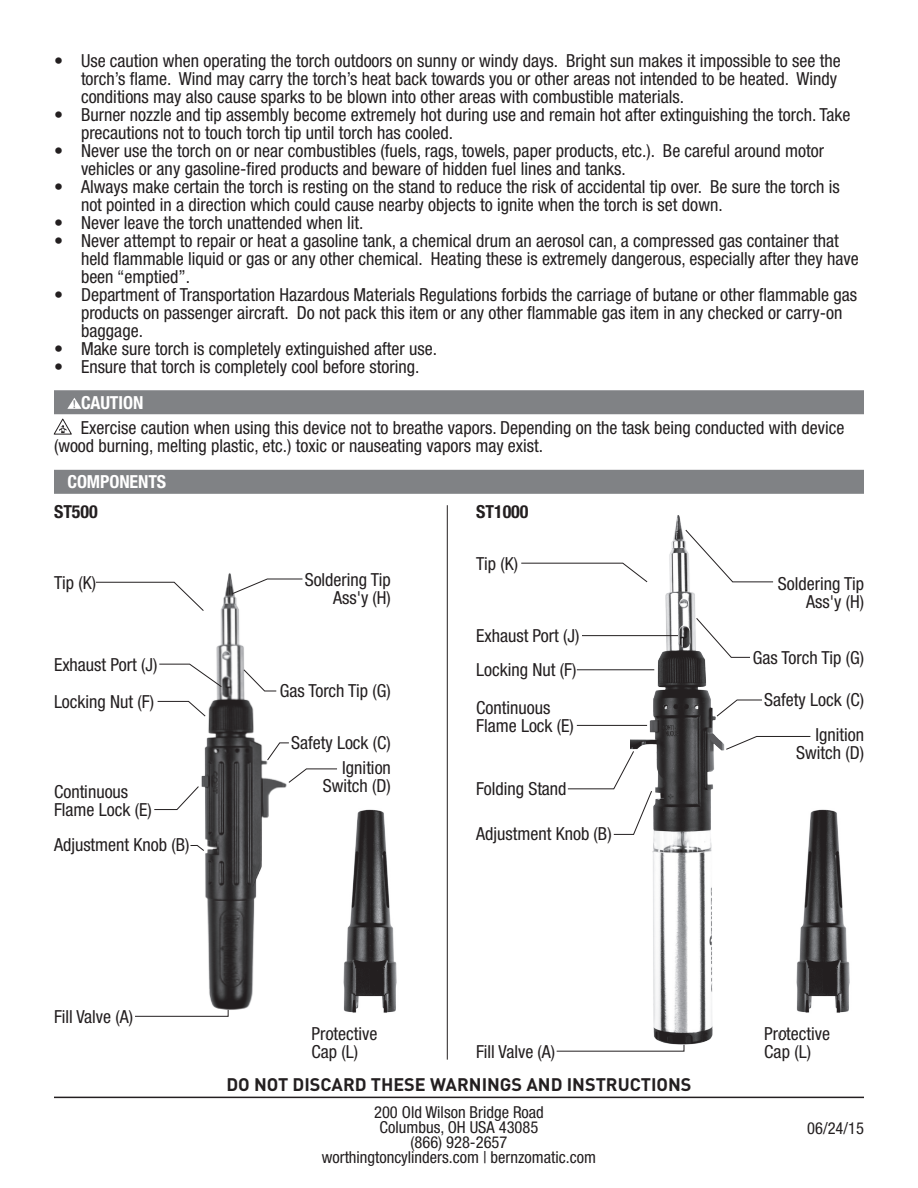
<style>
.page{position:relative;width:918px;height:1188px;background:#fff}
.page>*{position:absolute;margin:0;border:0;box-sizing:border-box;transform-origin:0 0}
.t1{font:condensed 18px/18px "Helvetica Neue LT Std";color:#231f20}
.t2{font:700 18px "DINOT";color:#231f20}
.t3{font:700 condensed 18px "Helvetica Neue LT Std";letter-spacing:-.005em;color:#fff}
.t4{font:700 condensed 18px "Helvetica Neue LT Std";color:#231f20}
.t5{font:condensed 16.5px/15px "Helvetica Neue LT Std";color:#231f20;text-align:center}
</style>
<div class="page">
<hr style="left:54px;top:1097px;width:810px;height:1px;background:#231f20">
<img style="left:343px;top:809px;width:54px;height:204px">
<div style="left:54px;top:390px;width:810px;height:24px;background:#808285"></div>
<div style="left:54px;top:470px;width:810px;height:24px;background:#808285"></div>
<svg style="left:67px;top:398px;width:14px;height:11px"></svg>
<svg style="left:54px;top:418px;width:18px;height:17px"></svg>
<img style="left:186px;top:573px;width:101px;height:437px">
<img style="left:796px;top:809px;width:54px;height:204px">
<img style="left:630px;top:515px;width:95px;height:530px">
<hr style="left:447px;top:505px;width:1px;height:555px;background:#231f20">
<svg style="left:96px;top:582px;width:108px;height:30px"></svg>
<svg style="left:159px;top:663px;width:63px;height:25px"></svg>
<svg style="left:157px;top:701px;width:49px;height:16px"></svg>
<svg style="left:232px;top:578px;width:71px;height:17px"></svg>
<svg style="left:243px;top:669px;width:34px;height:23px"></svg>
<svg style="left:267px;top:742px;width:22px;height:19px"></svg>
<svg style="left:288px;top:768px;width:49px;height:15px"></svg>
<svg style="left:154px;top:786px;width:46px;height:24px"></svg>
<svg style="left:190px;top:845px;width:15px;height:7px"></svg>
<svg style="left:135px;top:1009px;width:94px;height:8px"></svg>
<svg style="left:521px;top:562px;width:127px;height:21px"></svg>
<hr style="left:582px;top:635px;width:96px;height:1px;background:#231f20">
<hr style="left:577px;top:669px;width:77px;height:1px;background:#231f20">
<hr style="left:577px;top:725px;width:70px;height:1px;background:#231f20">
<svg style="left:567px;top:750px;width:86px;height:85px"></svg>
<svg style="left:685px;top:529px;width:89px;height:54px"></svg>
<svg style="left:696px;top:617px;width:54px;height:41px"></svg>
<svg style="left:716px;top:699px;width:46px;height:18px"></svg>
<svg style="left:726px;top:736px;width:85px;height:14px"></svg>
<svg style="left:556px;top:1044px;width:129px;height:8px"></svg>
<p class="t1" style="left:81px;top:51px;width:761px;text-indent:-27px">• Use caution when operating the torch outdoors on sunny or windy days. Bright sun makes it impossible to see the torch’s flame. Wind may carry the torch’s heat back towards you or other areas not intended to be heated. Windy conditions may also cause sparks to be blown into other areas with combustible materials.</p>
<p class="t1" style="left:81px;top:105px;width:771px;text-indent:-27px">• Burner nozzle and tip assembly become extremely hot during use and remain hot after extinguishing the torch. Take precautions not to touch torch tip until torch has cooled.</p>
<p class="t1" style="left:81px;top:141px;width:745px;text-indent:-27px">• Never use the torch on or near combustibles (fuels, rags, towels, paper products, etc.). Be careful around motor vehicles or any gasoline-fired products and beware of hidden fuel lines and tanks.</p>
<p class="t1" style="left:81px;top:177px;width:760px;text-indent:-27px">• Always make certain the torch is resting on the stand to reduce the risk of accidental tip over. Be sure the torch is not pointed in a direction which could cause nearby objects to ignite when the torch is set down.</p>
<p class="t1" style="left:54px;top:213px;width:311px">• Never leave the torch unattended when lit.</p>
<p class="t1" style="left:81px;top:231px;width:779px;text-indent:-27px">• Never attempt to repair or heat a gasoline tank, a chemical drum an aerosol can, a compressed gas container that held flammable liquid or gas or any other chemical. Heating these is extremely dangerous, especially after they have been “emptied”.</p>
<p class="t1" style="left:81px;top:285px;width:778px;text-indent:-27px">• Department of Transportation Hazardous Materials Regulations forbids the carriage of butane or other flammable gas products on passenger aircraft. Do not pack this item or any other flammable gas item in any checked or carry-on baggage.</p>
<p class="t1" style="left:54px;top:339px;width:385px">• Make sure torch is completely extinguished after use.</p>
<p class="t1" style="left:54px;top:357px;width:367px">• Ensure that torch is completely cool before storing.</p>
<p class="t3" style="left:81px;top:392px;width:64px">CAUTION</p>
<p class="t1" style="left:54px;top:419px;width:792px;text-indent:27px">Exercise caution when using this device not to breathe vapors. Depending on the task being conducted with device (wood burning, melting plastic, etc.) toxic or nauseating vapors may exist.</p>
<p class="t3" style="left:68px;top:471px;width:100px">COMPONENTS</p>
<p class="t4" style="left:54px;top:501px;width:45px">ST500</p>
<p class="t4" style="left:476px;top:501px;width:54px">ST1000</p>
<p class="t1" style="left:54px;top:573px;width:44px">Tip (K)</p>
<p class="t1" style="left:54px;top:655px;width:105px">Exhaust Port (J)</p>
<p class="t1" style="left:305px;top:571px;width:88px;text-align:right">Soldering Tip<br>Ass'y (H)</p>
<p class="t1" style="left:476px;top:554px;width:44px">Tip (K)</p>
<p class="t1" style="left:476px;top:627px;width:105px">Exhaust Port (J)</p>
<p class="t1" style="left:476px;top:661px;width:102px">Locking Nut (F)</p>
<p class="t1" style="left:778px;top:574px;width:88px;text-align:right">Soldering Tip<br>Ass'y (H)</p>
<p class="t1" style="left:753px;top:648px;width:113px">Gas Torch Tip (G)</p>
<p class="t1" style="left:54px;top:692px;width:102px">Locking Nut (F)</p>
<p class="t1" style="left:54px;top:782px;width:99px">Continuous<br>Flame Lock (E)</p>
<p class="t1" style="left:54px;top:836px;width:137px">Adjustment Knob (B)</p>
<p class="t1" style="left:280px;top:682px;width:113px">Gas Torch Tip (G)</p>
<p class="t1" style="left:291px;top:734px;width:101px">Safety Lock (C)</p>
<p class="t1" style="left:323px;top:759px;width:70px;text-align:right">Ignition<br>Switch (D)</p>
<p class="t1" style="left:476px;top:698px;width:99px">Continuous<br>Flame Lock (E)</p>
<p class="t1" style="left:764px;top:691px;width:101px">Safety Lock (C)</p>
<p class="t1" style="left:796px;top:725px;width:70px;text-align:right">Ignition<br>Switch (D)</p>
<p class="t1" style="left:476px;top:780px;width:92px">Folding Stand</p>
<p class="t1" style="left:476px;top:825px;width:137px">Adjustment Knob (B)</p>
<p class="t1" style="left:54px;top:1007px;width:81px">Fill Valve (A)</p>
<p class="t1" style="left:311px;top:1024px;width:67px">Protective<br>Cap (L)</p>
<p class="t1" style="left:476px;top:1042px;width:81px">Fill Valve (A)</p>
<p class="t2" style="left:226px;top:1072px;width:467px">DO NOT DISCARD THESE WARNINGS AND INSTRUCTIONS</p>
<p class="t5" style="left:322px;top:1104px;width:276px">200 Old Wilson Bridge Road<br>Columbus, OH USA 43085<br>(866) 928-2657<br>worthingtoncylinders.com | bernzomatic.com</p>
<p class="t1" style="left:764px;top:1024px;width:67px">Protective<br>Cap (L)</p>
<p class="t5" style="left:807px;top:1121px;width:58px">06/24/15</p>
</div>
